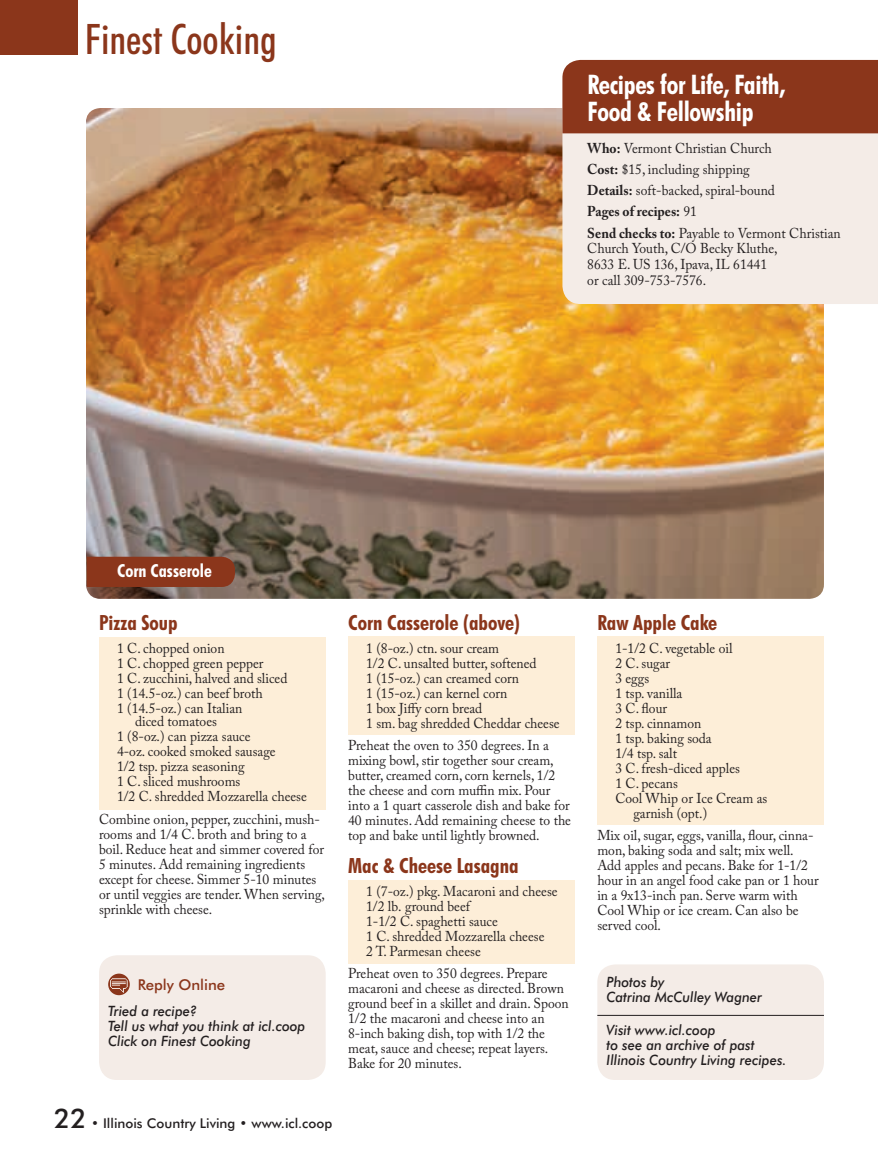
<style>
.page{position:relative;width:878px;height:1161px;background:#fff}
.page>*{position:absolute;margin:0;border:0;box-sizing:border-box;transform-origin:0 0}
.t1{font:500 condensed 42.15px "Futura BT";color:#8b361b}
.t2{font:700 condensed 27px/27px "Futura BT";letter-spacing:-.01em;color:#fff}
.t3{font:700 condensed 21px "Futura BT";color:#8b361b}
.t4{font:700 condensed 18px "Futura BT";color:#fff}
.t5{font:500 15px "Futura BT";color:#8b361b}
.t6{font:14.25px/15px "Adobe Caslon Pro";color:#231f20;scale:.95 1}
.t7{font:italic 500 14.25px/15px "Futura BT";color:#231f20;scale:.95 1}
.t8{font:500 13.5px "Futura BT";color:#231f20}
.s1{font-weight:700}
.s2{font-size:27px}
</style>
<div class="page">
<div style="left:597px;top:637px;width:227px;height:188px;background:#fdeed8"></div>
<div style="left:348px;top:880px;width:226px;height:83px;background:#fdeed8"></div>
<div style="left:348px;top:637px;width:226px;height:98px;background:#fdeed8"></div>
<div style="left:99px;top:637px;width:227px;height:172px;background:#fdeed8"></div>
<div style="left:597px;top:964px;width:227px;height:116px;background:#f4ece7;border-radius:18px"></div>
<img style="left:87px;top:108px;width:736px;height:491px;border-radius:15px">
<div style="left:562px;top:133px;width:316px;height:171px;background:#f4ece7"></div>
<div style="left:562px;top:60px;width:316px;height:73px;background:#8b361b"></div>
<div style="left:99px;top:955px;width:227px;height:125px;background:#f4ece7;border-radius:18px"></div>
<div style="left:87px;top:557px;width:148px;height:30px;background:#8b361b"></div>
<div style="left:0;top:0;width:78px;height:55px;background:#8b361b"></div>
<svg style="left:108px;top:974px;width:22px;height:21px"></svg>
<hr style="left:597px;top:1015px;width:227px;height:1px;background:#231f20">
<p class="t1" style="left:85px;top:21px;width:193px">Finest Cooking</p>
<p class="t4" style="left:117px;top:563px;width:96px">Corn Casserole</p>
<p class="t2" style="left:587px;top:73px;width:199px">Recipes for Life, Faith,<br>Food &amp; Fellowship</p>
<p class="t6" style="left:587px;top:139px;width:268px;line-height:21.1px"><span class="s1">Who:</span> Vermont Christian Church<br><span class="s1">Cost:</span> $15, including shipping<br><span class="s1">Details:</span> soft-backed, spiral-bound<br><span class="s1">Pages of recipes:</span> 91<br><span class="s1">Send checks to:</span> Payable to Vermont Christian</p>
<p class="t6" style="left:587px;top:242px;width:202px;line-height:15.8px">Church Youth, C/O Becky Kluthe,<br>8633 E. US 136, Ipava, IL 61441 or call 309-753-7576.</p>
<p class="t3" style="left:348px;top:614px;width:173px">Corn Casserole (above)</p>
<p class="t6" style="left:366px;top:642px;width:205px">1 (8-oz.) ctn. sour cream<br>1/2 C. unsalted butter, softened<br>1 (15-oz.) can creamed corn<br>1 (15-oz.) can kernel corn<br>1 box Jiffy corn bread<br>1 sm. bag shredded Cheddar cheese</p>
<p class="t6" style="left:348px;top:739px;width:236px">Preheat the oven to 350 degrees. In a mixing bowl, stir together sour cream, butter, creamed corn, corn kernels, 1/2 the cheese and corn muffin mix. Pour into a 1 quart casserole dish and bake for 40 minutes. Add remaining cheese to the top and bake until lightly browned.</p>
<p class="t3" style="left:348px;top:857px;width:172px">Mac &amp; Cheese Lasagna</p>
<p class="t6" style="left:366px;top:885px;width:203px">1 (7-oz.) pkg. Macaroni and cheese<br>1/2 lb. ground beef<br>1-1/2 C. spaghetti sauce<br>1 C. shredded Mozzarella cheese<br>2 T. Parmesan cheese</p>
<p class="t6" style="left:348px;top:967px;width:233px">Preheat oven to 350 degrees. Prepare macaroni and cheese as directed. Brown ground beef in a skillet and drain. Spoon 1/2 the macaroni and cheese into an 8-inch baking dish, top with 1/2 the meat, sauce and cheese; repeat layers.<br>Bake for 20 minutes.</p>
<p class="t3" style="left:597px;top:614px;width:121px">Raw Apple Cake</p>
<p class="t6" style="left:615px;top:642px;width:125px">1-1/2 C. vegetable oil</p>
<p class="t6" style="left:615px;top:657px;width:59px">2 C. sugar</p>
<p class="t6" style="left:615px;top:672px;width:37px">3 eggs</p>
<p class="t6" style="left:615px;top:687px;width:72px">1 tsp. vanilla</p>
<p class="t6" style="left:615px;top:702px;width:56px">3 C. flour</p>
<p class="t6" style="left:615px;top:717px;width:92px">2 tsp. cinnamon</p>
<p class="t6" style="left:615px;top:732px;width:103px">1 tsp. baking soda</p>
<p class="t6" style="left:615px;top:747px;width:66px">1/4 tsp. salt</p>
<p class="t6" style="left:615px;top:762px;width:133px">3 C. fresh-diced apples</p>
<p class="t6" style="left:615px;top:777px;width:67px">1 C. pecans</p>
<p class="t6" style="left:615px;top:792px;width:161px">Cool Whip or Ice Cream as</p>
<p class="t6" style="left:633px;top:807px;width:79px">garnish (opt.)</p>
<p class="t6" style="left:597px;top:830px;width:234px">Mix oil, sugar, eggs, vanilla, flour, cinna&shy;mon, baking soda and salt; mix well.<br>Add apples and pecans. Bake for 1-1/2 hour in an angel food cake pan or 1 hour in a 9x13-inch pan. Serve warm with Cool Whip or ice cream. Can also be served cool.</p>
<p class="t3" style="left:99px;top:614px;width:80px">Pizza Soup</p>
<p class="t6" style="left:117px;top:642px;width:181px">1 C. chopped onion<br>1 C. chopped green pepper<br>1 C. zucchini, halved and sliced<br>1 (14.5-oz.) can beef broth<br>1 (14.5-oz.) can Italian</p>
<p class="t6" style="left:117px;top:715px;width:201px;text-indent:18px">diced tomatoes<br>1 (8-oz.) can pizza sauce<br>4-oz. cooked smoked sausage<br>1/2 tsp. pizza seasoning<br>1 C. sliced mushrooms<br>1/2 C. shredded Mozzarella cheese</p>
<p class="t6" style="left:99px;top:813px;width:239px">Combine onion, pepper, zucchini, mush&shy;rooms and 1/4 C. broth and bring to a boil. Reduce heat and simmer covered for 5 minutes. Add remaining ingredients except for cheese. Simmer 5-10 minutes or until veggies are tender. When serving, sprinkle with cheese.</p>
<p class="t5" style="left:138px;top:979px;width:89px">Reply Online</p>
<p class="t7" style="left:606px;top:975px;width:165px">Photos by<br>Catrina McCulley Wagner</p>
<p class="t7" style="left:108px;top:1005px;width:209px">Tried a recipe?<br>Tell us what you think at icl.coop<br>Click on Finest Cooking</p>
<p class="t7" style="left:606px;top:1024px;width:191px">Visit www.icl.coop<br>to see an archive of past<br>Illinois Country Living recipes.</p>
<p class="t8" style="left:54px;top:1117px;width:279px"><span class="s2">22</span> • Illinois Country Living • www.icl.coop</p>
</div>
